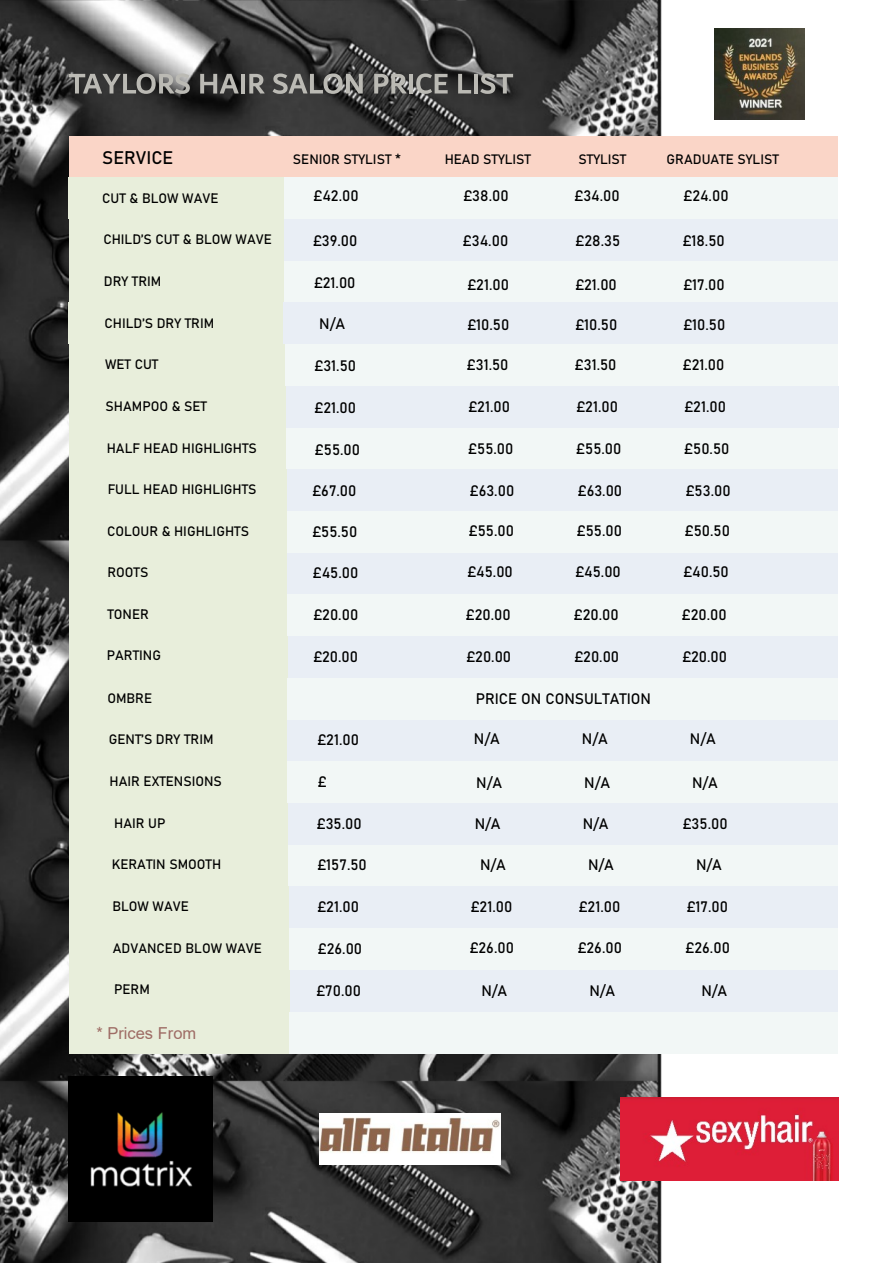
<style>
.page{position:relative;width:893px;height:1263px;background:#fff}
.page>*{position:absolute;margin:0;border:0;box-sizing:border-box;transform-origin:0 0}
.t1{font:18px "Bahnschrift";color:#000}
.t2{font:16.5px "Arial";color:#9e6c65}
.t3{font:15px "Bahnschrift";color:#000}
.t4{font:13.5px "Bahnschrift";color:#000}
</style>
<div class="page">
<img style="left:0;top:0;width:839px;height:1263px">
<div style="left:69px;top:136px;width:385px;height:41px;background:#fad5c7"></div>
<div style="left:454px;top:136px;width:384px;height:41px;background:#fad5c7"></div>
<div style="left:69px;top:177px;width:215px;height:42px;background:#e8eedb"></div>
<div style="left:284px;top:177px;width:553px;height:42px;background:#f2f7f6"></div>
<div style="left:69px;top:219px;width:385px;height:42px;background:#e8eedb"></div>
<div style="left:284px;top:219px;width:554px;height:42px;background:#e9eef5"></div>
<div style="left:69px;top:261px;width:385px;height:42px;background:#e8eedb"></div>
<div style="left:284px;top:261px;width:554px;height:42px;background:#f2f7f6"></div>
<div style="left:69px;top:303px;width:214px;height:41px;background:#e8eedb"></div>
<div style="left:283px;top:303px;width:555px;height:41px;background:#e9eef5"></div>
<div style="left:69px;top:344px;width:385px;height:42px;background:#e8eedb"></div>
<div style="left:285px;top:344px;width:553px;height:42px;background:#f2f7f6"></div>
<div style="left:69px;top:386px;width:385px;height:42px;background:#e8eedb"></div>
<div style="left:286px;top:386px;width:552px;height:42px;background:#e9eef5"></div>
<div style="left:69px;top:428px;width:385px;height:41px;background:#e8eedb"></div>
<div style="left:287px;top:428px;width:551px;height:41px;background:#f2f7f6"></div>
<div style="left:69px;top:469px;width:385px;height:42px;background:#e8eedb"></div>
<div style="left:287px;top:469px;width:551px;height:42px;background:#e9eef5"></div>
<div style="left:69px;top:511px;width:385px;height:42px;background:#e8eedb"></div>
<div style="left:288px;top:511px;width:550px;height:42px;background:#f2f7f6"></div>
<div style="left:69px;top:553px;width:385px;height:41px;background:#e8eedb"></div>
<div style="left:288px;top:553px;width:550px;height:41px;background:#e9eef5"></div>
<div style="left:69px;top:594px;width:385px;height:42px;background:#e8eedb"></div>
<div style="left:288px;top:594px;width:550px;height:42px;background:#f2f7f6"></div>
<div style="left:69px;top:636px;width:385px;height:42px;background:#e8eedb"></div>
<div style="left:289px;top:636px;width:549px;height:42px;background:#e9eef5"></div>
<div style="left:69px;top:678px;width:385px;height:42px;background:#e8eedb"></div>
<div style="left:287px;top:678px;width:551px;height:42px;background:#f2f7f6"></div>
<div style="left:69px;top:720px;width:385px;height:41px;background:#e8eedb"></div>
<div style="left:288px;top:720px;width:550px;height:41px;background:#e9eef5"></div>
<div style="left:69px;top:761px;width:385px;height:42px;background:#e8eedb"></div>
<div style="left:288px;top:761px;width:550px;height:42px;background:#f2f7f6"></div>
<div style="left:69px;top:803px;width:385px;height:42px;background:#e8eedb"></div>
<div style="left:289px;top:803px;width:549px;height:42px;background:#e9eef5"></div>
<div style="left:69px;top:845px;width:385px;height:41px;background:#e8eedb"></div>
<div style="left:289px;top:845px;width:549px;height:41px;background:#f2f7f6"></div>
<div style="left:69px;top:886px;width:385px;height:42px;background:#e8eedb"></div>
<div style="left:290px;top:886px;width:548px;height:42px;background:#e9eef5"></div>
<div style="left:69px;top:928px;width:385px;height:42px;background:#e8eedb"></div>
<div style="left:289px;top:928px;width:549px;height:42px;background:#f2f7f6"></div>
<div style="left:69px;top:970px;width:385px;height:42px;background:#e8eedb"></div>
<div style="left:290px;top:970px;width:548px;height:42px;background:#e9eef5"></div>
<div style="left:69px;top:1012px;width:385px;height:41px;background:#e8eedb"></div>
<div style="left:290px;top:1012px;width:548px;height:41px;background:#f2f7f6"></div>
<svg style="left:69px;top:73px;width:121px;height:21px;background:#71716e"></svg>
<svg style="left:200px;top:74px;width:39px;height:20px"></svg>
<hr style="left:241px;top:74px;width:4px;height:20px;background:#bbbab4">
<svg style="left:249px;top:74px;width:15px;height:20px"></svg>
<svg style="left:273px;top:73px;width:90px;height:21px;background:#72716f"></svg>
<svg style="left:374px;top:74px;width:32px;height:20px"></svg>
<hr style="left:409px;top:74px;width:4px;height:20px;background:#bbbab4">
<svg style="left:416px;top:73px;width:32px;height:21px"></svg>
<svg style="left:458px;top:74px;width:13px;height:20px"></svg>
<hr style="left:474px;top:74px;width:4px;height:20px;background:#bbbab4">
<svg style="left:480px;top:73px;width:33px;height:21px"></svg>
<img style="left:715px;top:28px;width:89px;height:91px">
<img style="left:68px;top:1076px;width:145px;height:145px">
<img style="left:320px;top:1114px;width:180px;height:50px">
<img style="left:621px;top:1098px;width:218px;height:83px">
<p class="t1" style="left:102px;top:150px;width:73px">SERVICE</p>
<p class="t4" style="left:293px;top:153px;width:109px">SENIOR STYLIST *</p>
<p class="t4" style="left:445px;top:149px;width:88px">HEAD STYLIST</p>
<p class="t4" style="left:579px;top:149px;width:49px">STYLIST</p>
<p class="t4" style="left:667px;top:149px;width:114px">GRADUATE SYLIST</p>
<p class="t4" style="left:102px;top:192px;width:118px">CUT &amp; BLOW WAVE</p>
<p class="t3" style="left:313px;top:189px;width:47px">£42.00</p>
<p class="t3" style="left:463px;top:184px;width:47px">£38.00</p>
<p class="t3" style="left:574px;top:184px;width:47px">£34.00</p>
<p class="t3" style="left:683px;top:184px;width:47px">£24.00</p>
<p class="t4" style="left:103px;top:233px;width:170px">CHILD’S CUT &amp; BLOW WAVE</p>
<p class="t3" style="left:313px;top:234px;width:46px">£39.00</p>
<p class="t3" style="left:463px;top:229px;width:47px">£34.00</p>
<p class="t3" style="left:576px;top:229px;width:46px">£28.35</p>
<p class="t3" style="left:683px;top:229px;width:44px">£18.50</p>
<p class="t4" style="left:104px;top:275px;width:59px">DRY TRIM</p>
<p class="t3" style="left:314px;top:276px;width:43px">£21.00</p>
<p class="t4" style="left:105px;top:317px;width:111px">CHILD’S DRY TRIM</p>
<p class="t4" style="left:105px;top:359px;width:55px">WET CUT</p>
<p class="t3" style="left:314px;top:359px;width:43px">£31.50</p>
<p class="t4" style="left:106px;top:400px;width:103px">SHAMPOO &amp; SET</p>
<p class="t3" style="left:314px;top:401px;width:43px">£21.00</p>
<p class="t4" style="left:107px;top:438px;width:152px">HALF HEAD HIGHLIGHTS</p>
<p class="t3" style="left:315px;top:443px;width:47px">£55.00</p>
<p class="t4" style="left:108px;top:479px;width:150px">FULL HEAD HIGHLIGHTS</p>
<p class="t3" style="left:312px;top:484px;width:46px">£67.00</p>
<p class="t4" style="left:107px;top:525px;width:144px">COLOUR &amp; HIGHLIGHTS</p>
<p class="t3" style="left:312px;top:525px;width:47px">£55.50</p>
<p class="t4" style="left:107px;top:567px;width:43px">ROOTS</p>
<p class="t3" style="left:313px;top:566px;width:47px">£45.00</p>
<p class="t4" style="left:107px;top:608px;width:43px">TONER</p>
<p class="t3" style="left:313px;top:608px;width:46px">£20.00</p>
<p class="t4" style="left:107px;top:650px;width:56px">PARTING</p>
<p class="t3" style="left:313px;top:650px;width:46px">£20.00</p>
<p class="t4" style="left:107px;top:692px;width:46px">OMBRE</p>
<p class="t3" style="left:476px;top:692px;width:177px">PRICE ON CONSULTATION</p>
<p class="t4" style="left:109px;top:733px;width:106px">GENT’S DRY TRIM</p>
<p class="t3" style="left:317px;top:733px;width:43px">£21.00</p>
<p class="t4" style="left:110px;top:775px;width:114px">HAIR EXTENSIONS</p>
<p class="t3" style="left:318px;top:775px;width:10px">£</p>
<p class="t4" style="left:114px;top:817px;width:53px">HAIR UP</p>
<p class="t3" style="left:317px;top:817px;width:46px">£35.00</p>
<p class="t4" style="left:112px;top:858px;width:111px">KERATIN SMOOTH</p>
<p class="t3" style="left:317px;top:858px;width:51px">£157.50</p>
<p class="t4" style="left:112px;top:900px;width:78px">BLOW WAVE</p>
<p class="t3" style="left:317px;top:900px;width:43px">£21.00</p>
<p class="t4" style="left:113px;top:942px;width:151px">ADVANCED BLOW WAVE</p>
<p class="t3" style="left:318px;top:942px;width:46px">£26.00</p>
<p class="t4" style="left:114px;top:983px;width:37px">PERM</p>
<p class="t3" style="left:316px;top:984px;width:46px">£70.00</p>
<p class="t2" style="left:96px;top:1027px;width:101px">* Prices From</p>
<p class="t3" style="left:467px;top:273px;width:43px">£21.00</p>
<p class="t3" style="left:575px;top:273px;width:43px">£21.00</p>
<p class="t3" style="left:683px;top:273px;width:43px">£17.00</p>
<p class="t3" style="left:319px;top:313px;width:27px">N/A</p>
<p class="t3" style="left:467px;top:313px;width:43px">£10.50</p>
<p class="t3" style="left:575px;top:313px;width:43px">£10.50</p>
<p class="t3" style="left:683px;top:313px;width:43px">£10.50</p>
<p class="t3" style="left:467px;top:353px;width:43px">£31.50</p>
<p class="t3" style="left:575px;top:353px;width:43px">£31.50</p>
<p class="t3" style="left:683px;top:353px;width:43px">£21.00</p>
<p class="t3" style="left:468px;top:396px;width:43px">£21.00</p>
<p class="t3" style="left:576px;top:396px;width:43px">£21.00</p>
<p class="t3" style="left:684px;top:396px;width:43px">£21.00</p>
<p class="t3" style="left:468px;top:437px;width:47px">£55.00</p>
<p class="t3" style="left:576px;top:437px;width:47px">£55.00</p>
<p class="t3" style="left:684px;top:437px;width:47px">£50.50</p>
<p class="t3" style="left:470px;top:480px;width:46px">£63.00</p>
<p class="t3" style="left:578px;top:480px;width:46px">£63.00</p>
<p class="t3" style="left:686px;top:480px;width:46px">£53.00</p>
<p class="t3" style="left:469px;top:519px;width:47px">£55.00</p>
<p class="t3" style="left:577px;top:519px;width:47px">£55.00</p>
<p class="t3" style="left:685px;top:519px;width:47px">£50.50</p>
<p class="t3" style="left:467px;top:561px;width:47px">£45.00</p>
<p class="t3" style="left:575px;top:561px;width:47px">£45.00</p>
<p class="t3" style="left:683px;top:561px;width:47px">£40.50</p>
<p class="t3" style="left:466px;top:603px;width:46px">£20.00</p>
<p class="t3" style="left:574px;top:603px;width:46px">£20.00</p>
<p class="t3" style="left:682px;top:603px;width:46px">£20.00</p>
<p class="t3" style="left:466px;top:646px;width:46px">£20.00</p>
<p class="t3" style="left:574px;top:646px;width:46px">£20.00</p>
<p class="t3" style="left:682px;top:646px;width:46px">£20.00</p>
<p class="t3" style="left:474px;top:727px;width:27px">N/A</p>
<p class="t3" style="left:582px;top:727px;width:27px">N/A</p>
<p class="t3" style="left:690px;top:727px;width:27px">N/A</p>
<p class="t3" style="left:476px;top:771px;width:27px">N/A</p>
<p class="t3" style="left:584px;top:771px;width:27px">N/A</p>
<p class="t3" style="left:692px;top:771px;width:27px">N/A</p>
<p class="t3" style="left:475px;top:812px;width:27px">N/A</p>
<p class="t3" style="left:583px;top:812px;width:27px">N/A</p>
<p class="t3" style="left:683px;top:812px;width:46px">£35.00</p>
<p class="t3" style="left:480px;top:854px;width:27px">N/A</p>
<p class="t3" style="left:588px;top:854px;width:27px">N/A</p>
<p class="t3" style="left:696px;top:854px;width:27px">N/A</p>
<p class="t3" style="left:471px;top:895px;width:43px">£21.00</p>
<p class="t3" style="left:579px;top:895px;width:43px">£21.00</p>
<p class="t3" style="left:687px;top:895px;width:43px">£17.00</p>
<p class="t3" style="left:470px;top:937px;width:46px">£26.00</p>
<p class="t3" style="left:578px;top:937px;width:46px">£26.00</p>
<p class="t3" style="left:686px;top:937px;width:46px">£26.00</p>
<p class="t3" style="left:481px;top:979px;width:27px">N/A</p>
<p class="t3" style="left:589px;top:979px;width:27px">N/A</p>
<p class="t3" style="left:701px;top:979px;width:27px">N/A</p>
</div>
